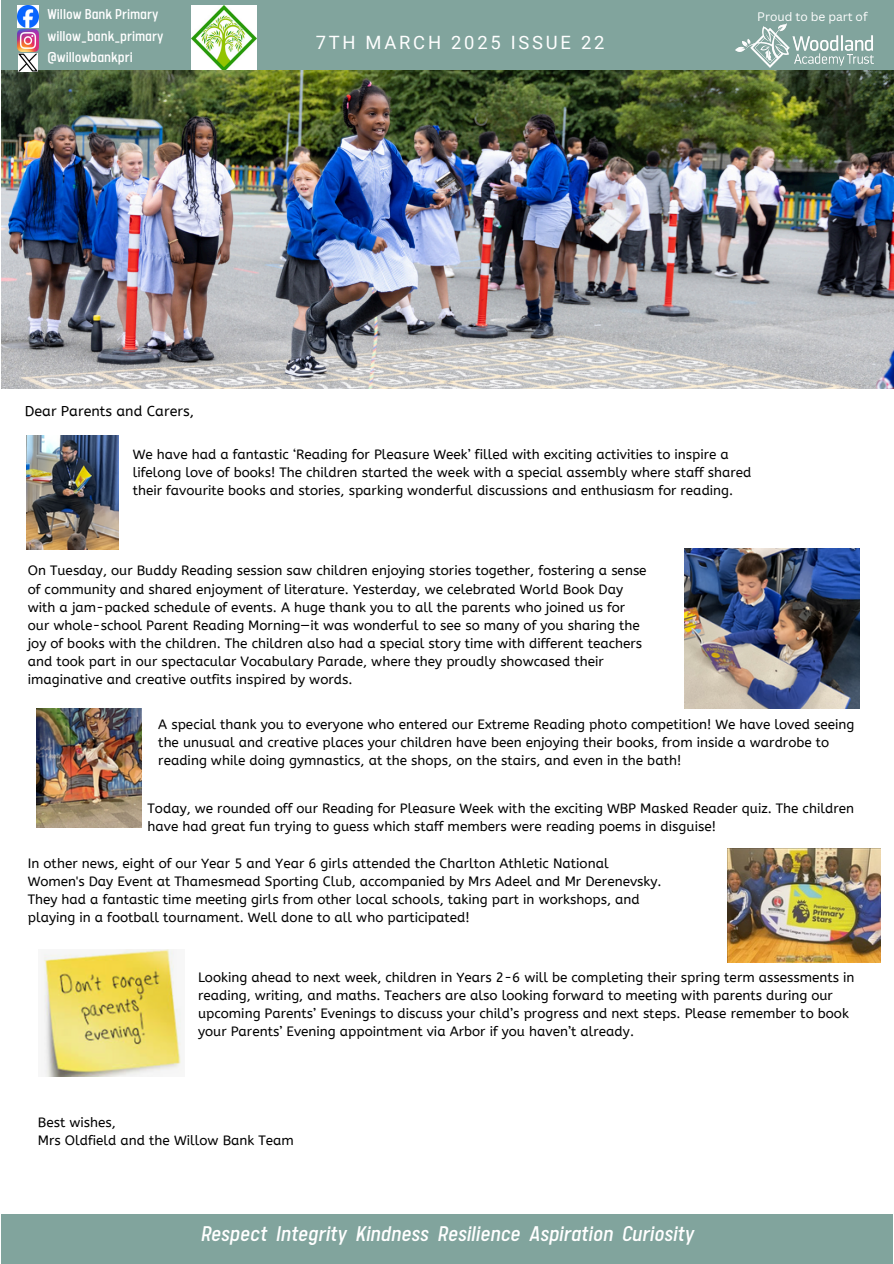
<style>
.page{position:relative;width:894px;height:1264px;background:#fff}
.page>*{position:absolute;margin:0;border:0;box-sizing:border-box;transform-origin:0 0}
.t1{font:italic 24px "Calps Sans";color:#fff}
.t2{font:18.3px "Roboto";letter-spacing:.15em;color:#fff}
.t3{font:16.05px "Calps Sans";color:#fff}
.t4{font:14.25px "A Bee Zee";color:#000}
.t5{font:13.5px/18px "A Bee Zee";color:#000}
.t6{font:12px "Canva Sans";color:#fff}
</style>
<div class="page">
<div style="left:1px;top:0;width:892px;height:71px;background:#81a49d"></div>
<div style="left:1px;top:1213px;width:891px;height:50px;background:#81a49d"></div>
<img style="left:191px;top:6px;width:65px;height:65px">
<img style="left:1px;top:71px;width:892px;height:317px">
<img style="left:17px;top:6px;width:21px;height:21px">
<img style="left:17px;top:30px;width:21px;height:21px">
<img style="left:19px;top:53px;width:18px;height:18px">
<img style="left:735px;top:23px;width:138px;height:44px">
<img style="left:26px;top:435px;width:92px;height:114px">
<img style="left:684px;top:548px;width:175px;height:160px">
<img style="left:37px;top:708px;width:104px;height:119px">
<img style="left:727px;top:848px;width:153px;height:114px">
<img style="left:43px;top:949px;width:138px;height:127px">
<p class="t3" style="left:47px;top:7px;width:112px">Willow Bank Primary</p>
<p class="t3" style="left:47px;top:29px;width:117px">willow_bank_primary</p>
<h3 class="t3" style="left:47px;top:51px;width:87px">@willowbankpri</h3>
<p class="t2" style="left:315px;top:32px;width:290px">7TH MARCH 2025 ISSUE 22</p>
<h3 class="t4" style="left:25px;top:402px;width:171px">Dear Parents and Carers,</h3>
<p class="t6" style="left:757px;top:8px;width:112px">Proud to be part of</p>
<p class="t5" style="left:133px;top:445px;width:620px">We have had a fantastic ‘Reading for Pleasure Week’ filled with exciting activities to inspire a lifelong love of books! The children started the week with a special assembly where staff shared their favourite books and stories, sparking wonderful discussions and enthusiasm for reading.</p>
<h3 class="t5" style="left:28px;top:562px;width:620px">On Tuesday, our Buddy Reading session saw children enjoying stories together, fostering a sense of community and shared enjoyment of literature. Yesterday, we celebrated World Book Day with a jam-packed schedule of events. A huge thank you to all the parents who joined us for our whole-school Parent Reading Morning—it was wonderful to see so many of you sharing the joy of books with the children. The children also had a special story time with different teachers and took part in our spectacular Vocabulary Parade, where they proudly showcased their imaginative and creative outfits inspired by words.</h3>
<p class="t5" style="left:158px;top:715px;width:697px">A special thank you to everyone who entered our Extreme Reading photo competition! We have loved seeing the unusual and creative places your children have been enjoying their books, from inside a wardrobe to reading while doing gymnastics, at the shops, on the stairs, and even in the bath!</p>
<p class="t5" style="left:147px;top:799px;width:707px">Today, we rounded off our Reading for Pleasure Week with the exciting WBP Masked Reader quiz. The children have had great fun trying to guess which staff members were reading poems in disguise!</p>
<p class="t5" style="left:28px;top:854px;width:635px">In other news, eight of our Year 5 and Year 6 girls attended the Charlton Athletic National Women's Day Event at Thamesmead Sporting Club, accompanied by Mrs Adeel and Mr Derenevsky.<br>They had a fantastic time meeting girls from other local schools, taking part in workshops, and playing in a football tournament. Well done to all who participated!</p>
<p class="t5" style="left:198px;top:968px;width:658px">Looking ahead to next week, children in Years 2-6 will be completing their spring term assessments in reading, writing, and maths. Teachers are also looking forward to meeting with parents during our upcoming Parents’ Evenings to discuss your child’s progress and next steps. Please remember to book your Parents’ Evening appointment via Arbor if you haven’t already.</p>
<h4 class="t5" style="left:38px;top:1113px;width:257px">Best wishes,<br>Mrs Oldfield and the Willow Bank Team</h4>
<h2 class="t1" style="left:200px;top:1223px;width:494px">Respect Integrity Kindness Resilience Aspiration Curiosity</h2>
</div>
